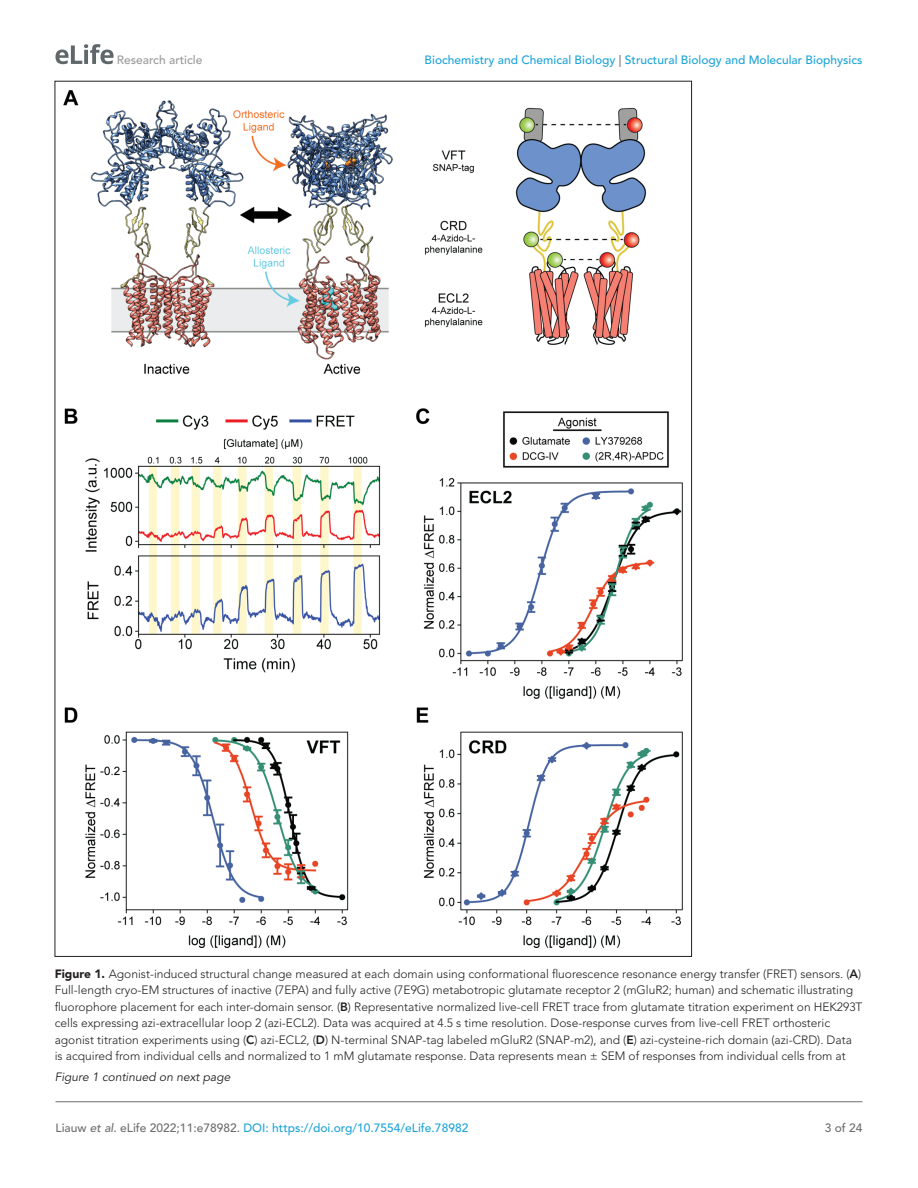
<style>
.page{position:relative;width:918px;height:1188px;background:#fff}
.page>*{position:absolute;margin:0;border:0;box-sizing:border-box;transform-origin:0 0}
.t1{font:300 12px/16.5px "Avenir LT Std";color:#231f20}
.t2{font:500 12px "Avenir LT Std";color:#1ea4d7}
.t3{font:italic 12px "Avenir LT Std";color:#231f20}
.t4{font:500 12px "Avenir LT Std";color:#9a9a9a}
.t5{font:500 12px "Avenir LT Std";color:#6e6e70}
.s1{color:#6e6e70}
.s2{font-weight:900}
.s3{font-weight:800}
.s4{font-style:italic;color:#6e6e70}
</style>
<div class="page">
<svg style="left:55px;top:44px;width:59px;height:20px"></svg>
<hr style="left:56px;top:1101px;width:806px;height:1px;background:#6e6e70">
<img style="left:64px;top:90px;width:619px;height:857px">
<p class="t4" style="left:117px;top:53px;width:87px">Research article</p>
<p class="t2" style="left:425px;top:53px;width:439px">Biochemistry and Chemical Biology <span class="s1">|</span> Structural Biology and Molecular Biophysics</p>
<p class="t1" style="left:55px;top:965px;width:809px"><span class="s2">Figure 1.</span> Agonist-induced structural change measured at each domain using conformational fluorescence resonance energy transfer (FRET) sensors. (<span class="s3">A</span>)<br>Full-length cryo-EM structures of inactive (7EPA) and fully active (7E9G) metabotropic glutamate receptor 2 (mGluR2; human) and schematic illustrating fluorophore placement for each inter-domain sensor. (<span class="s3">B</span>) Representative normalized live-cell FRET trace from glutamate titration experiment on HEK293T cells expressing azi-extracellular loop 2 (azi-ECL2). Data was acquired at 4.5 s time resolution. Dose-response curves from live-cell FRET orthosteric agonist titration experiments using (<span class="s3">C</span>) azi-ECL2, (<span class="s3">D</span>) N-terminal SNAP-tag labeled mGluR2 (SNAP-m2), and (<span class="s3">E</span>) azi-cysteine-rich domain (azi-CRD). Data is acquired from individual cells and normalized to 1 mM glutamate response. Data represents mean ± SEM of responses from individual cells from at</p>
<p class="t3" style="left:55px;top:1070px;width:177px">Figure 1 continued on next page</p>
<p class="t2" style="left:56px;top:1121px;width:414px"><span class="s1">Liauw</span> <span class="s4">et al</span><span class="s1">. eLife 2022;11:e78982.</span> DOI: https://doi.org/10.7554/eLife.78982</p>
<p class="t5" style="left:825px;top:1121px;width:39px">3 of 24</p>
</div>
